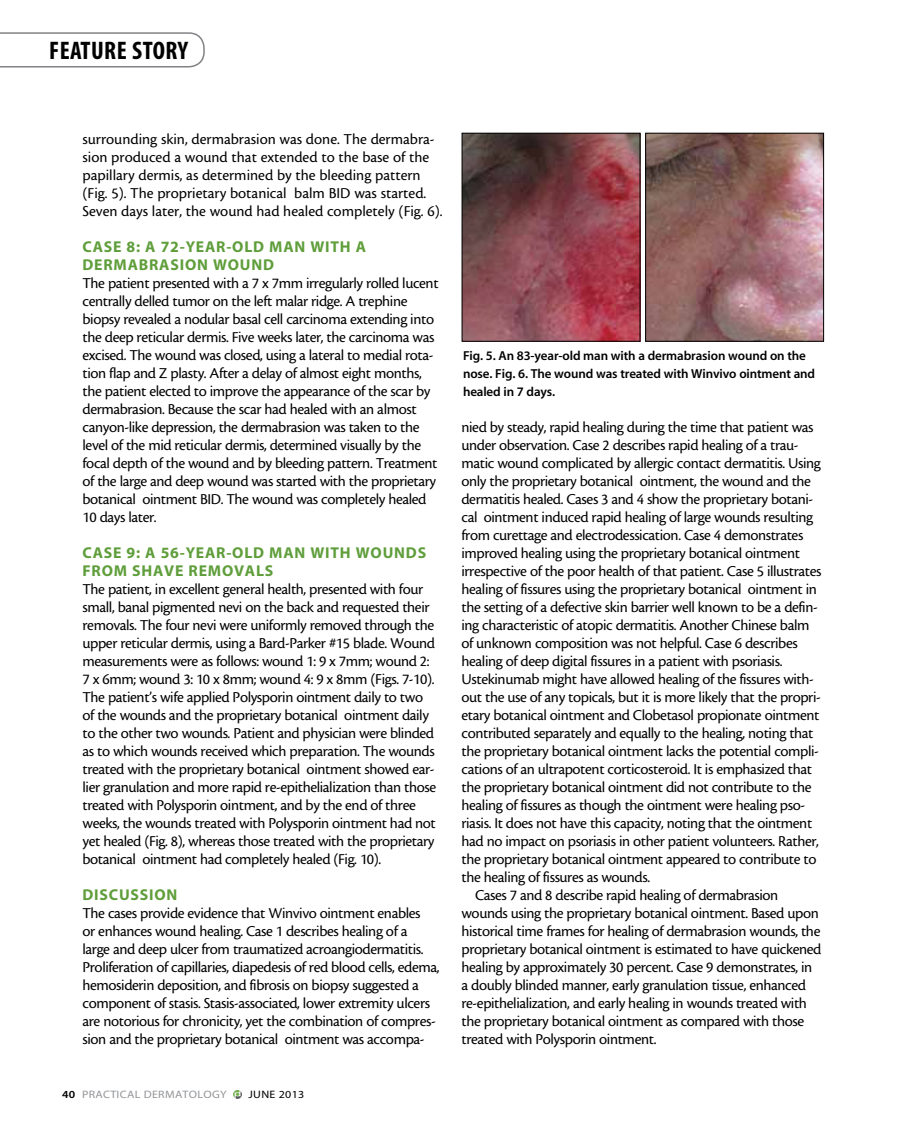
<style>
.page{position:relative;width:905px;height:1134px;background:#fff}
.page>*{position:absolute;margin:0;border:0;box-sizing:border-box;transform-origin:0 0}
.t1{font:25.5px "Myriad MM 700 300";letter-spacing:.02em;color:#000}
.t2{font:15.75px/18px "Cronos MM 408 10";letter-spacing:-.025em;color:#000}
.t3{font:15.75px/18px "Cronos MM 408 10";color:#000}
.t4{font:15.75px/18px "Myriad MM 700 600";letter-spacing:.05em;color:#5f9e3b}
.t5{font:13.05px/18px "Myriad MM 565 600";letter-spacing:-.01em;color:#000}
.t6{font:10.8px "Myriad MM 400 600";letter-spacing:.025em;color:#939598;scale:1.11 1}
.t7{font:10.8px "Myriad MM 400 600";letter-spacing:.025em;color:#000;scale:1.11 1}
.s1{font-family:"Myriad MM 565 600";color:#000}
</style>
<div class="page">
<svg style="left:233px;top:1090px;width:9px;height:9px"></svg>
<svg style="left:0;top:32px;width:205px;height:35px"></svg>
<img style="left:463px;top:135px;width:175px;height:205px">
<div style="left:461px;top:133px;width:179px;height:209px;border:1px solid #000"></div>
<img style="left:647px;top:135px;width:175px;height:205px">
<div style="left:645px;top:133px;width:179px;height:209px;border:1px solid #000"></div>
<h1 class="t1" style="left:49px;top:38px;width:140px">FEATURE STORY</h1>
<p class="t3" style="left:82px;top:130px;width:361px">surrounding skin, dermabrasion was done. The dermabra&shy;sion produced a wound that extended to the base of the papillary dermis, as determined by the bleeding pattern (Fig. 5). The proprietary botanical balm BID was started.<br>Seven days later, the wound had healed completely (Fig. 6).</p>
<p class="t4" style="left:82px;top:239px;width:285px">CASE 8: A 72-YEAR-OLD MAN WITH A<br>DERMABRASION WOU ND</p>
<p class="t2" style="left:82px;top:274px;width:357px">The patient presented with a 7 x 7mm irregularly rolled lucent centrally delled tumor on the left malar ridge. A trephine biopsy revealed a nodular basal cell carcinoma extending into the deep reticular dermis. Five weeks later, the carcinoma was excised. The wound was closed, using a lateral to medial rota&shy;tion flap and Z plasty. After a delay of almost eight months, the patient elected to improve the appearance of the scar by dermabrasion. Because the scar had healed with an almost canyon-like depression, the dermabrasion was taken to the level of the mid reticular dermis, determined visually by the focal depth of the wound and by bleeding pattern. Treatment of the large and deep wound was started with the proprietary botanical ointment BID. The wound was completely healed 10 days later.</p>
<p class="t4" style="left:82px;top:545px;width:345px">CASE 9: A 56-YEAR-OLD MAN WITH WOU NDS<br>FROM SHAVE REMOVALS</p>
<p class="t2" style="left:82px;top:580px;width:355px">The patient, in excellent general health, presented with four small, banal pigmented nevi on the back and requested their removals. The four nevi were uniformly removed through the upper reticular dermis, using a Bard-Parker #15 blade. Wound measurements were as follows: wound 1: 9 x 7mm; wound 2:<br>7 x 6mm; wound 3: 10 x 8mm; wound 4: 9 x 8mm (Figs. 7-10).<br>The patient’s wife applied Polysporin ointment daily to two of the wounds and the proprietary botanical ointment daily to the other two wounds. Patient and physician were blinded as to which wounds received which preparation. The wounds treated with the proprietary botanical ointment showed ear&shy;lier granulation and more rapid re-epithelialization than those treated with Polysporin ointment, and by the end of three weeks, the wounds treated with Polysporin ointment had not yet healed (Fig. 8), whereas those treated with the proprietary botanical ointment had completely healed (Fig. 10).</p>
<p class="t4" style="left:82px;top:887px;width:96px">DISCUSSION</p>
<p class="t2" style="left:82px;top:905px;width:358px">The cases provide evidence that Winvivo ointment enables<br>or enhances wound healing. Case 1 describes healing of a<br>large and deep ulcer from traumatized acroangiodermatitis.<br>Proliferation of capillaries, diapedesis of red blood cells, edema, hemosiderin deposition, and fibrosis on biopsy suggested a component of stasis. Stasis-associated, lower extremity ulcers are notorious for chronicity, yet the combination of compres&shy;sion and the proprietary botanical ointment was accompa-</p>
<p class="t6" style="left:62px;top:1089px;width:149px"><span class="s1">40</span> PRACTICAL DERMATOLOGY</p>
<p class="t7" style="left:248px;top:1089px;width:52px">JUNE 2013</p>
<p class="t5" style="left:463px;top:347px;width:354px">Fig. 5. An 83-year-old man with a dermabrasion wound on the nose. Fig. 6. The wound was treated with Winvivo ointment and healed in 7 days.</p>
<p class="t2" style="left:461px;top:419px;width:353px">nied by steady, rapid healing during the time that patient was</p>
<p class="t2" style="left:461px;top:437px;width:338px">under observation. Case 2 describes rapid healing of a trau-</p>
<p class="t2" style="left:461px;top:455px;width:361px">matic wound complicated by allergic contact dermatitis. Using</p>
<p class="t2" style="left:461px;top:473px;width:351px">only the proprietary botanical ointment, the wound and the</p>
<p class="t2" style="left:461px;top:491px;width:353px">dermatitis healed. Cases 3 and 4 show the proprietary botani-</p>
<p class="t2" style="left:461px;top:509px;width:353px">cal ointment induced rapid healing of large wounds resulting</p>
<p class="t2" style="left:461px;top:527px;width:343px">from curettage and electrodessication. Case 4 demonstrates</p>
<p class="t2" style="left:461px;top:545px;width:340px">improved healing using the proprietary botanical ointment</p>
<p class="t2" style="left:461px;top:563px;width:361px">irrespective of the poor health of that patient. Case 5 illustrates</p>
<p class="t2" style="left:461px;top:581px;width:357px">healing of fissures using the proprietary botanical ointment in</p>
<p class="t2" style="left:461px;top:599px;width:358px">the setting of a defective skin barrier well known to be a defin-</p>
<p class="t2" style="left:461px;top:617px;width:349px">ing characteristic of atopic dermatitis. Another Chinese balm</p>
<p class="t2" style="left:461px;top:635px;width:338px">of unknown composition was not helpful. Case 6 describes</p>
<p class="t2" style="left:461px;top:653px;width:322px">healing of deep digital fissures in a patient with psoriasis.</p>
<p class="t2" style="left:461px;top:671px;width:354px">Ustekinumab might have allowed healing of the fissures with-</p>
<p class="t2" style="left:461px;top:689px;width:361px">out the use of any topicals, but it is more likely that the propri-</p>
<p class="t2" style="left:461px;top:707px;width:359px">etary botanical ointment and Clobetasol propionate ointment</p>
<p class="t2" style="left:461px;top:725px;width:353px">contributed separately and equally to the healing, noting that</p>
<p class="t2" style="left:461px;top:743px;width:359px">the proprietary botanical ointment lacks the potential compli-</p>
<p class="t2" style="left:461px;top:761px;width:352px">cations of an ultrapotent corticosteroid. It is emphasized that</p>
<p class="t2" style="left:461px;top:779px;width:351px">the proprietary botanical ointment did not contribute to the</p>
<p class="t2" style="left:461px;top:797px;width:345px">healing of fissures as though the ointment were healing pso-</p>
<p class="t2" style="left:461px;top:815px;width:352px">riasis. It does not have this capacity, noting that the ointment</p>
<p class="t2" style="left:461px;top:833px;width:359px">had no impact on psoriasis in other patient volunteers. Rather,</p>
<p class="t2" style="left:461px;top:851px;width:356px">the proprietary botanical ointment appeared to contribute to</p>
<p class="t2" style="left:461px;top:869px;width:190px">the healing of fissures as wounds.</p>
<p class="t2" style="left:475px;top:887px;width:305px">Cases 7 and 8 describe rapid healing of dermabrasion</p>
<p class="t2" style="left:461px;top:905px;width:359px">wounds using the proprietary botanical ointment. Based upon</p>
<p class="t2" style="left:461px;top:923px;width:360px">historical time frames for healing of dermabrasion wounds, the</p>
<p class="t2" style="left:461px;top:941px;width:361px">proprietary botanical ointment is estimated to have quickened</p>
<p class="t2" style="left:461px;top:959px;width:352px">healing by approximately 30 percent. Case 9 demonstrates, in</p>
<p class="t2" style="left:461px;top:977px;width:346px">a doubly blinded manner, early granulation tissue, enhanced</p>
<p class="t2" style="left:461px;top:995px;width:347px">re-epithelialization, and early healing in wounds treated with</p>
<p class="t2" style="left:461px;top:1013px;width:344px">the proprietary botanical ointment as compared with those</p>
<p class="t2" style="left:461px;top:1031px;width:196px">treated with Polysporin ointment.</p>
</div>
